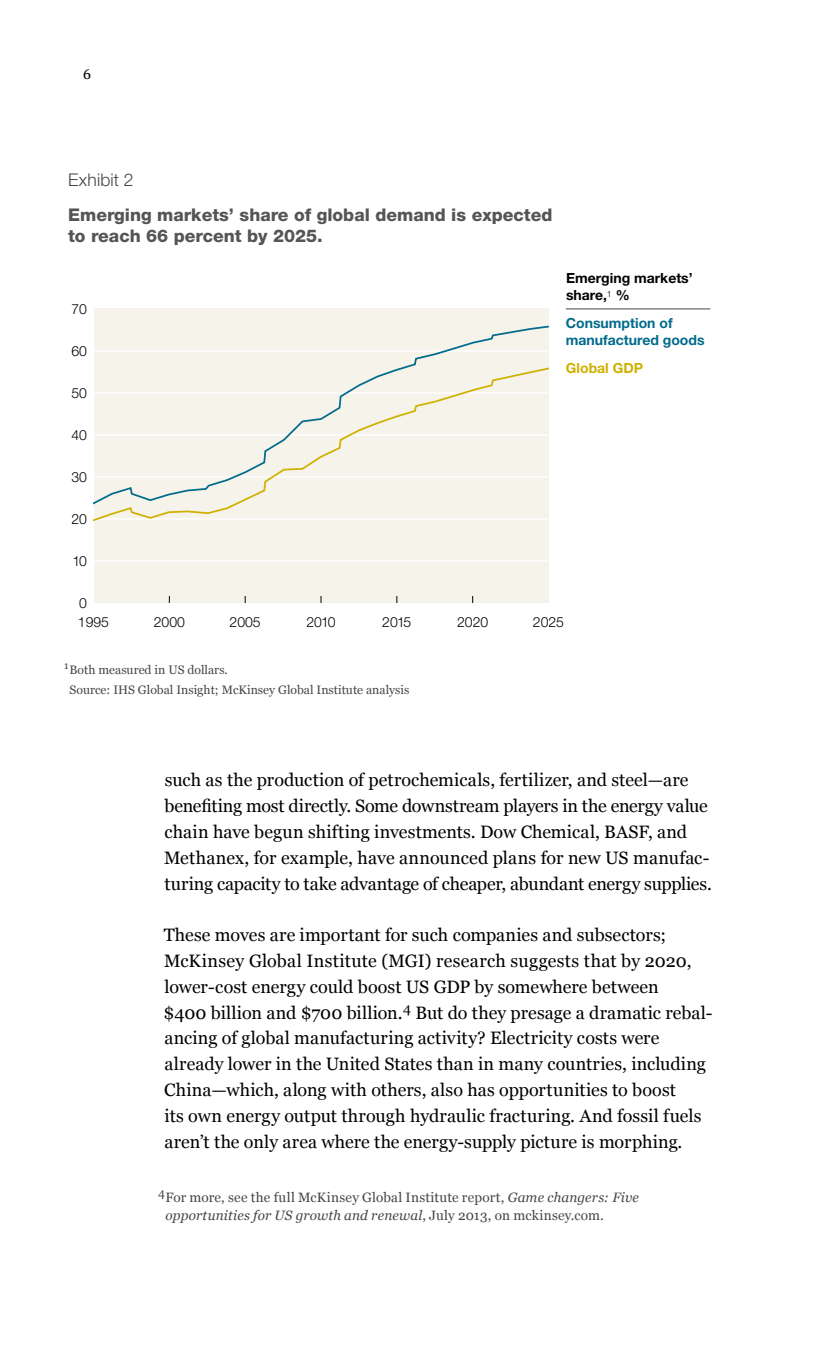
<style>
.page{position:relative;width:819px;height:1355px;background:#fff}
.page>*{position:absolute;margin:0;border:0;box-sizing:border-box;transform-origin:0 0}
.t1{font:17.85px/25.9px "Georgia";letter-spacing:.005em;color:#000}
.t2{font:800 17.5px/21px "Helvetica Neue LT Std";color:#555}
.t3{font:300 17.5px "Helvetica Neue LT Std";letter-spacing:.005em;color:#464646}
.t4{font:300 14px "Helvetica Neue LT Std";color:#000}
.t5{font:700 14px/17.5px "Helvetica Neue LT Std";color:#006b8b}
.t6{font:700 14px/17.5px "Helvetica Neue LT Std";color:#000}
.t7{font:700 14px "Helvetica Neue LT Std";color:#cfb100}
.t8{font:14px "Georgia";color:#000}
.t9{font:13.65px/17.5px "Georgia";letter-spacing:.015em;color:#464646}
.t10{font:12.25px/20.1px "Georgia";color:#464646}
.s1{font-style:italic}
</style>
<div class="page">
<hr style="left:566px;top:309px;width:144px;height:1px;background:#464646">
<div style="left:94px;top:309px;width:455px;height:294px;background:#f5f3ea"></div>
<hr style="left:94px;top:560px;width:455px;height:2px;background:#fdfcfc">
<svg style="left:94px;top:325px;width:455px;height:41px"></svg>
<svg style="left:94px;top:366px;width:455px;height:155px"></svg>
<p class="t8" style="left:83px;top:66px;width:9px">6</p>
<p class="t3" style="left:68px;top:169px;width:67px">Exhibit 2</p>
<p class="t2" style="left:68px;top:204px;width:486px">Emerging markets’ share of global demand is expected to reach 66 percent by 2025.</p>
<p class="t4" style="left:71px;top:300px;width:17px">70</p>
<p class="t4" style="left:71px;top:342px;width:17px">60</p>
<p class="t4" style="left:71px;top:384px;width:17px">50</p>
<p class="t4" style="left:71px;top:426px;width:17px">40</p>
<p class="t4" style="left:71px;top:468px;width:17px">30</p>
<p class="t4" style="left:71px;top:510px;width:17px">20</p>
<p class="t4" style="left:73px;top:552px;width:16px">10</p>
<p class="t4" style="left:79px;top:594px;width:9px">0</p>
<p class="t6" style="left:566px;top:269px;width:128px">Emerging markets’ share,<sup>1</sup> %</p>
<p class="t5" style="left:566px;top:314px;width:140px">Consumption of manufactured goods</p>
<p class="t7" style="left:566px;top:359px;width:79px">Global GDP</p>
<p class="t4" style="left:78px;top:613px;width:33px">1995</p>
<p class="t4" style="left:154px;top:613px;width:33px">2000</p>
<p class="t4" style="left:230px;top:613px;width:33px">2005</p>
<p class="t4" style="left:306px;top:613px;width:31px">2010</p>
<p class="t4" style="left:382px;top:613px;width:31px">2015</p>
<p class="t4" style="left:457px;top:613px;width:33px">2020</p>
<p class="t4" style="left:533px;top:613px;width:33px">2025</p>
<p class="t10" style="left:70px;top:660px;width:341px;text-indent:-5px"><sup>1</sup> Both measured in US dollars.<br>Source: IHS Global Insight; McKinsey Global Institute analysis</p>
<p class="t1" style="left:164px;top:767px;width:549px">such as the production of petrochemicals, fertilizer, and steel—are benefiting most directly. Some downstream players in the energy value chain have begun shifting investments. Dow Chemical, BASF, and Methanex, for example, have announced plans for new US manufac&shy;turing capacity to take advantage of cheaper, abundant energy supplies.</p>
<p class="t1" style="left:164px;top:922px;width:551px">These moves are important for such companies and subsectors; McKinsey Global Institute (MGI) research suggests that by 2020, lower-cost energy could boost US GDP by somewhere between<br>$400 billion and $700 billion.<sup>4</sup> But do they presage a dramatic rebal&shy;ancing of global manufacturing activity? Electricity costs were already lower in the United States than in many countries, including China—which, along with others, also has opportunities to boost<br>its own energy output through hydraulic fracturing. And fossil fuels aren’t the only area where the energy-supply picture is morphing.</p>
<p class="t9" style="left:165px;top:1189px;width:475px;text-indent:-7px"><sup>4</sup>For more, see the full McKinsey Global Institute report, <span class="s1">Game changers: Five opportunities for US growth and renewal</span>, July 2013, on mckinsey.com.</p>
</div>
